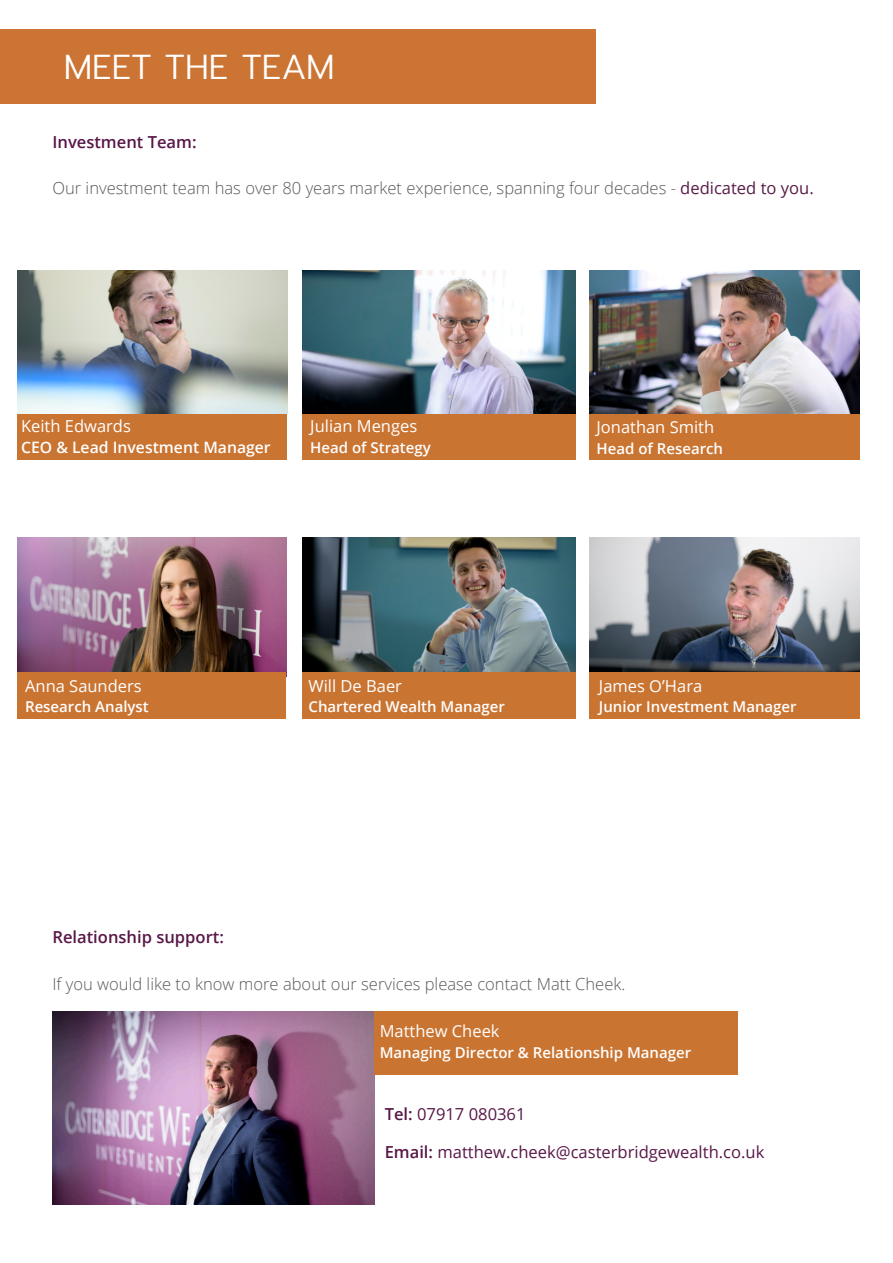
<style>
.page{position:relative;width:893px;height:1263px;background:#fff}
.page>*{position:absolute;margin:0;border:0;box-sizing:border-box;transform-origin:0 0}
.t1{font:300 34.5px "Prompt";color:#fff}
.t2{font:300 16.5px "Open Sans";color:#585858}
.Open_Sans_Light_para{font:16.5px "Open Sans";color:#fff}
.t3{font:16.5px "Open Sans";color:#581747}
.t4{font:600 16.5px "Open Sans";color:#581747}
.Open_Sans_Light_para-2{font:600 15.75px "Open Sans";color:#fff}
.Open_Sans_Light_para-3{font:600 15px "Open Sans";color:#fff}
.s1{font-weight:400;color:#581b47}
.s2{font-weight:600}
</style>
<div class="page">
<img style="left:18px;top:270px;width:269px;height:144px">
<div style="left:18px;top:414px;width:269px;height:46px;background:#ca7432"></div>
<div style="left:0;top:29px;width:595px;height:75px;background:#cb7433"></div>
<img style="left:303px;top:270px;width:273px;height:144px">
<div style="left:303px;top:414px;width:273px;height:46px;background:#ca7432"></div>
<img style="left:589px;top:270px;width:270px;height:144px">
<div style="left:589px;top:414px;width:270px;height:46px;background:#ca7432"></div>
<img style="left:303px;top:537px;width:273px;height:135px">
<div style="left:303px;top:672px;width:273px;height:46px;background:#ca7432"></div>
<img style="left:589px;top:537px;width:270px;height:135px">
<div style="left:589px;top:672px;width:270px;height:46px;background:#ca7432"></div>
<img style="left:17px;top:537px;width:269px;height:135px">
<div style="left:17px;top:672px;width:269px;height:46px;background:#ca7432"></div>
<img style="left:52px;top:1011px;width:322px;height:193px">
<div style="left:374px;top:1011px;width:364px;height:64px;background:#ca7432"></div>
<p class="t1" style="left:64px;top:44px;width:272px">MEET THE TEAM</p>
<p class="t4" style="left:52px;top:130px;width:146px">Investment Team:</p>
<p class="t2" style="left:52px;top:177px;width:763px">Our investment team has over 80 years market experience, spanning four decades - <span class="s1">dedicated to you.</span></p>
<p class="Open_Sans_Light_para" style="left:21px;top:415px;width:111px">Keith Edwards</p>
<p class="Open_Sans_Light_para-2" style="left:21px;top:436px;width:251px">CEO &amp; Lead Investment Manager</p>
<p class="Open_Sans_Light_para" style="left:310px;top:415px;width:108px">Julian Menges</p>
<p class="Open_Sans_Light_para-3" style="left:310px;top:437px;width:122px">Head of Strategy</p>
<p class="Open_Sans_Light_para" style="left:25px;top:674px;width:118px">Anna Saunders</p>
<p class="Open_Sans_Light_para-3" style="left:25px;top:697px;width:125px">Research Analyst</p>
<p class="Open_Sans_Light_para" style="left:308px;top:674px;width:95px">Will De Baer</p>
<p class="Open_Sans_Light_para-3" style="left:308px;top:697px;width:198px">Chartered Wealth Manager</p>
<p class="Open_Sans_Light_para" style="left:596px;top:416px;width:119px">Jonathan Smith</p>
<p class="Open_Sans_Light_para-3" style="left:596px;top:438px;width:128px">Head of Research</p>
<p class="Open_Sans_Light_para" style="left:599px;top:674px;width:105px">James O’Hara</p>
<p class="Open_Sans_Light_para-3" style="left:599px;top:697px;width:199px">Junior Investment Manager</p>
<p class="t4" style="left:52px;top:926px;width:173px">Relationship support:</p>
<p class="t2" style="left:52px;top:973px;width:574px">If you would like to know more about our services please contact Matt Cheek.</p>
<p class="Open_Sans_Light_para" style="left:380px;top:1020px;width:121px">Matthew Cheek</p>
<p class="Open_Sans_Light_para-3" style="left:380px;top:1042px;width:313px">Managing Director &amp; Relationship Manager</p>
<p class="t3" style="left:385px;top:1103px;width:142px"><span class="s2">Tel:</span> 07917 080361</p>
<p class="t3" style="left:385px;top:1141px;width:381px"><span class="s2">Email:</span> matthew.cheek@casterbridgewealth.co.uk</p>
</div>
